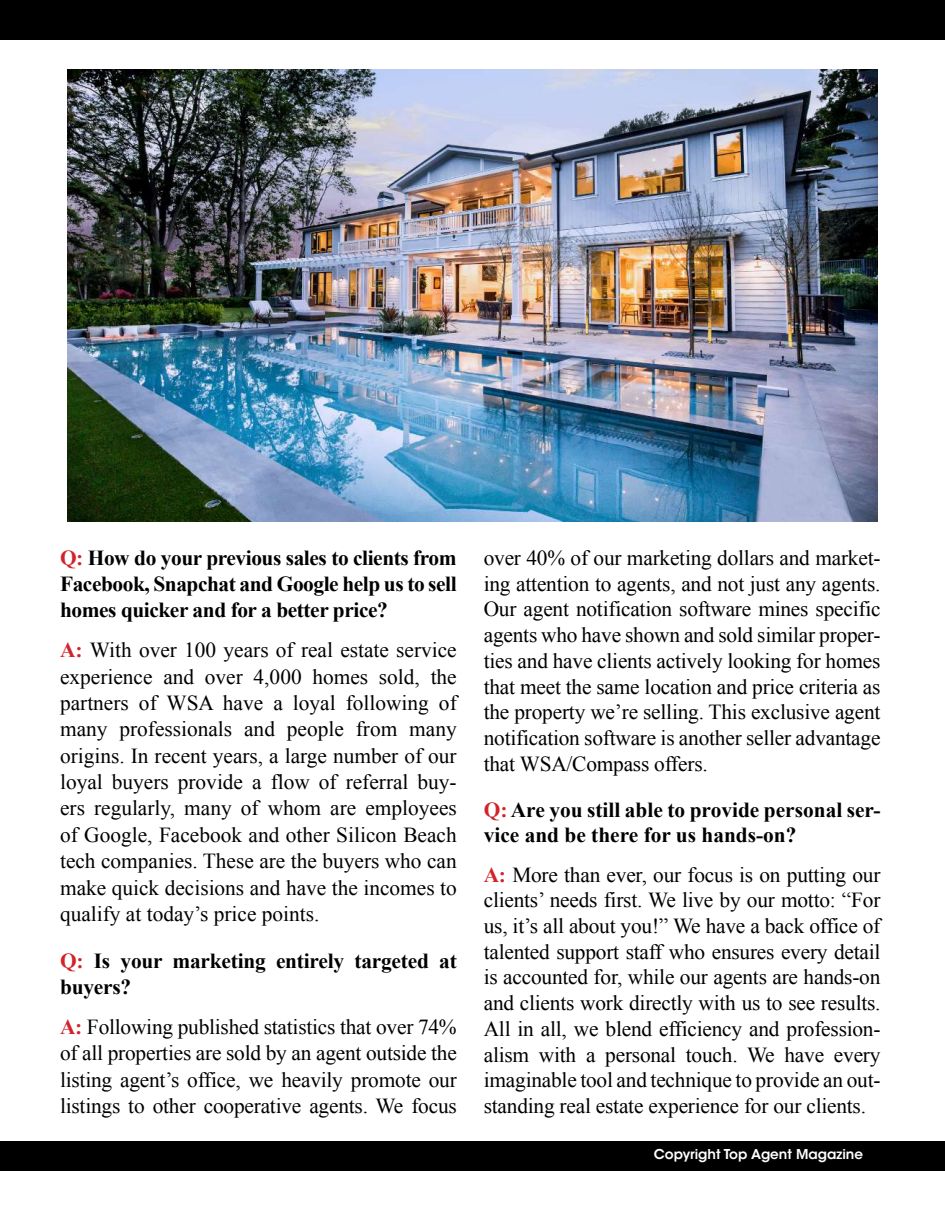
<style>
.page{position:relative;width:945px;height:1215px;background:#fff}
.page>*{position:absolute;margin:0;border:0;box-sizing:border-box;transform-origin:0 0}
.t1{font:21.3px/25.7px "Times New Roman";letter-spacing:-.01em;color:#000;text-align:justify}
.t2{font:700 21.3px/26.4px "Times New Roman";letter-spacing:-.01em;color:#000}
.t3{font:600 13.5px "ITC Avant Garde Std";color:#fff}
.s1{color:#d2232a}
.s2{font-weight:700;color:#d2232a}
</style>
<div class="page">
<div style="left:0;top:1141px;width:945px;height:29px;background:#000"></div>
<div style="left:0;top:0;width:945px;height:40px;background:#000"></div>
<img style="left:68px;top:69px;width:809px;height:452px">
<p class="t2" style="left:60px;top:544px;width:398px;text-align:justify"><span class="s1">Q:</span> How do your previous sales to clients from Facebook, Snapchat and Google help us to sell homes quicker and for a better price?</p>
<p class="t1" style="left:60px;top:637px;width:398px;line-height:26.4px"><span class="s2">A:</span> With over 100 years of real estate service experience and over 4,000 homes sold, the partners of WSA have a loyal following of many professionals and people from many origins. In recent years, a large number of our loyal buyers provide a flow of referral buy&shy;ers regularly, many of whom are employees of Google, Facebook and other Silicon Beach tech companies. These are the buyers who can make quick decisions and have the incomes to qualify at today’s price points.</p>
<p class="t2" style="left:60px;top:947px;width:398px"><span class="s1">Q:</span> Is your marketing entirely targeted at buyers?</p>
<p class="t1" style="left:60px;top:1013px;width:398px;line-height:26.4px"><span class="s2">A:</span> Following published statistics that over 74% of all properties are sold by an agent outside the listing agent’s office, we heavily promote our listings to other cooperative agents. We focus</p>
<p class="t1" style="left:484px;top:545px;width:398px">over 40% of our marketing dollars and market&shy;ing attention to agents, and not just any agents.<br>Our agent notification software mines specific agents who have shown and sold similar proper&shy;ties and have clients actively looking for homes that meet the same location and price criteria as the property we’re selling. This exclusive agent notification software is another seller advantage that WSA/Compass offers.</p>
<p class="t2" style="left:484px;top:796px;width:398px;line-height:25.7px"><span class="s1">Q:</span> Are you still able to provide personal ser&shy;vice and be there for us hands-on?</p>
<p class="t1" style="left:484px;top:861px;width:398px"><span class="s2">A:</span> More than ever, our focus is on putting our clients’ needs first. We live by our motto: “For us, it’s all about you!” We have a back office of talented support staff who ensures every detail is accounted for, while our agents are hands-on and clients work directly with us to see results.<br>All in all, we blend efficiency and profession&shy;alism with a personal touch. We have every imaginable tool and technique to provide an out&shy;standing real estate experience for our clients.</p>
<p class="t3" style="left:654px;top:1146px;width:211px">Copyright Top Agent Magazine</p>
</div>
